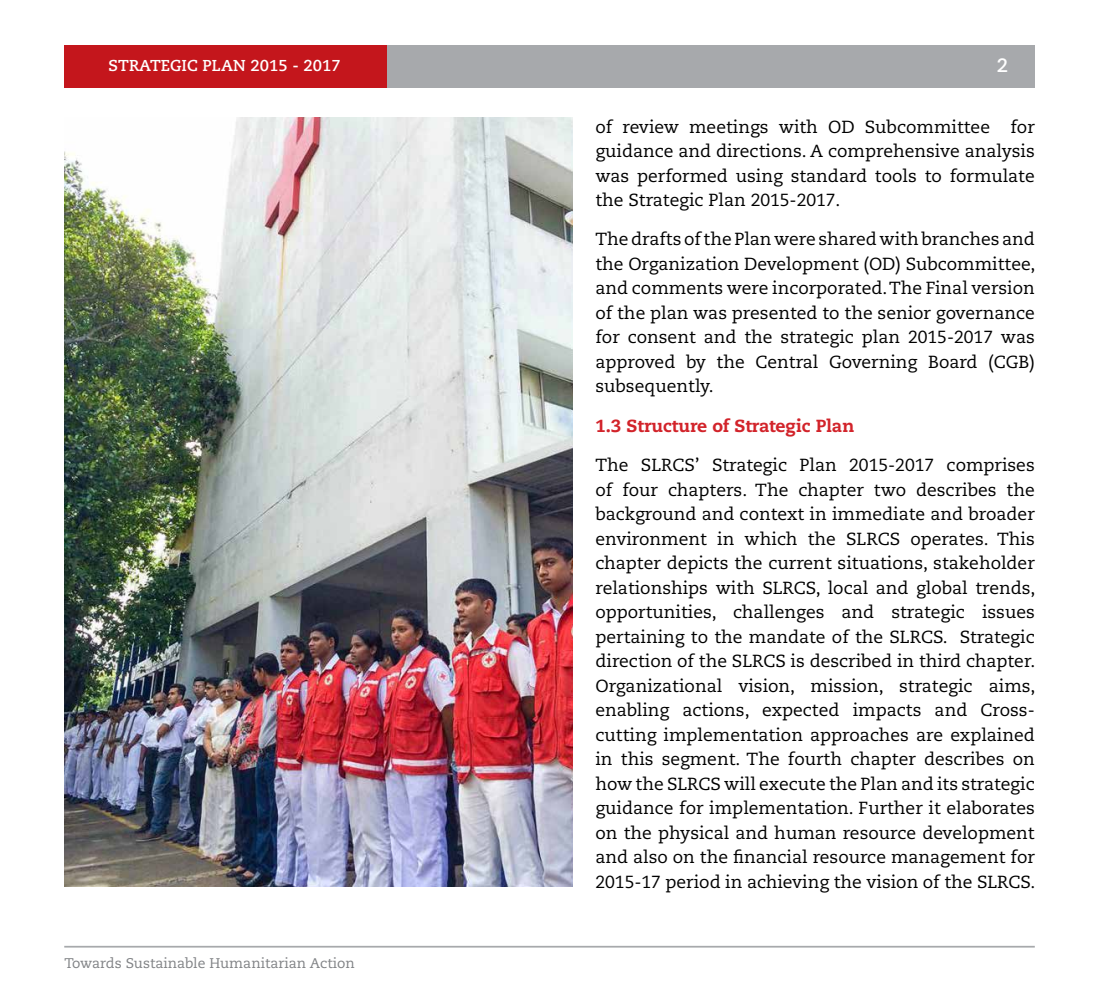
<style>
.page{position:relative;width:1109px;height:1008px;background:#fff}
.page>*{position:absolute;margin:0;border:0;box-sizing:border-box;transform-origin:0 0}
.t1{font:700 19.25px "Caecilia LT Std";color:#fff}
.t2{font:17.5px/24.5px "Caecilia LT Std";color:#000;text-align:justify}
.t3{font:800 17.5px "Caecilia LT Std";color:#d2232a}
.t4{font:700 15.75px "Caecilia LT Std";color:#fff}
.t5{font:14px "Caecilia LT Std";color:#808285}
</style>
<div class="page">
<div style="left:64px;top:45px;width:970px;height:43px;background:#a7a9ac"></div>
<div style="left:64px;top:45px;width:323px;height:43px;background:#c4161c"></div>
<hr style="left:64px;top:946px;width:971px;height:2px;background:#a7a9ac">
<img style="left:64px;top:117px;width:509px;height:770px">
<p class="t4" style="left:109px;top:56px;width:234px">STRATEGIC PLAN 2015 - 2017</p>
<p class="t5" style="left:64px;top:955px;width:292px">Towards Sustainable Humanitarian Action</p>
<p class="t1" style="left:997px;top:54px;width:13px">2</p>
<p class="t2" style="left:595px;top:115px;width:441px">of review meetings with OD Subcommittee for guidance and directions. A comprehensive analysis was performed using standard tools to formulate the Strategic Plan 2015-2017.</p>
<p class="t2" style="left:595px;top:227px;width:441px">The drafts of the Plan were shared with branches and the Organization Development (OD) Subcommittee, and comments were incorporated. The Final version of the plan was presented to the senior governance for consent and the strategic plan 2015-2017 was approved by the Central Governing Board (CGB) subsequently.</p>
<p class="t3" style="left:595px;top:415px;width:260px">1.3 Structure of Strategic Plan</p>
<p class="t2" style="left:595px;top:453px;width:441px">The SLRCS’ Strategic Plan 2015-2017 comprises of four chapters. The chapter two describes the background and context in immediate and broader environment in which the SLRCS operates. This chapter depicts the current situations, stakeholder relationships with SLRCS, local and global trends, opportunities, challenges and strategic issues pertaining to the mandate of the SLRCS. Strategic direction of the SLRCS is described in third chapter.<br>Organizational vision, mission, strategic aims, enabling actions, expected impacts and Cross&shy;cutting implementation approaches are explained in this segment. The fourth chapter describes on how the SLRCS will execute the Plan and its strategic guidance for implementation. Further it elaborates on the physical and human resource development and also on the financial resource management for 2015-17 period in achieving the vision of the SLRCS.</p>
</div>
